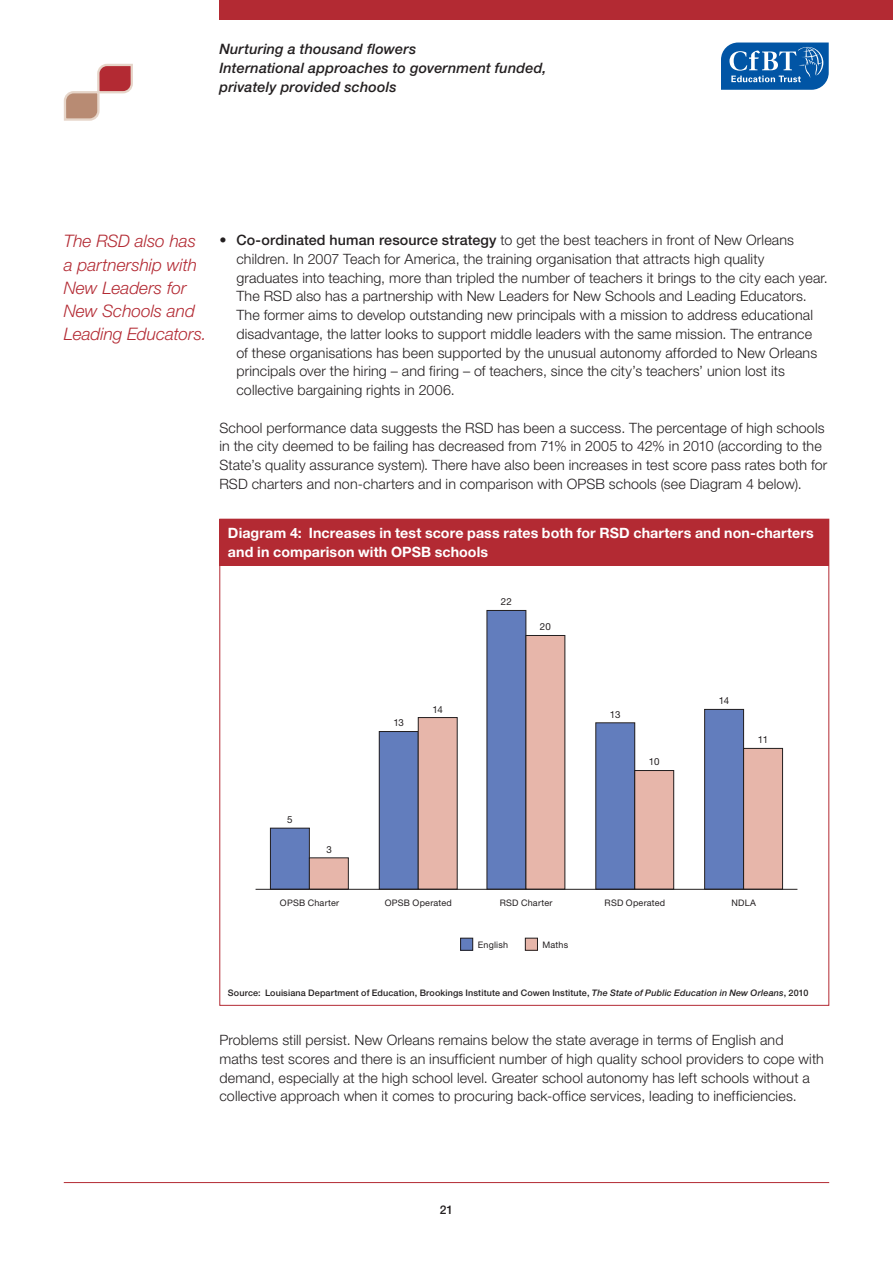
<style>
.page{position:relative;width:893px;height:1263px;background:#fff}
.page>*{position:absolute;margin:0;border:0;box-sizing:border-box;transform-origin:0 0}
.t1{font:italic 300 17.25px/23.2px "Helvetica Neue LT";color:#b32a33}
.t2{font:italic 500 14.4px/18.9px "Helvetica Neue LT";letter-spacing:.01em;color:#231f20}
.t3{font:300 14.25px/18.8px "Helvetica Neue LT";letter-spacing:.01em;color:#231f20}
.t4{font:700 14.25px/18.8px "Helvetica Neue LT";letter-spacing:.005em;color:#fff}
.t5{font:500 12px "Helvetica Neue LT";color:#231f20}
.t6{font:9.75px "Helvetica Neue LT";letter-spacing:-.035em;color:#231f20}
.t7{font:500 9px "Helvetica Neue LT";letter-spacing:.015em;color:#231f20}
.t8{font:9px "Helvetica Neue LT";letter-spacing:.025em;color:#231f20}
.s1{font-weight:500}
.s2{font-style:italic}
</style>
<div class="page">
<svg style="left:721px;top:43px;width:108px;height:47px;background:#2e73b4"></svg>
<svg style="left:63px;top:63px;width:70px;height:58px"></svg>
<div style="left:219px;top:0;width:674px;height:20px;background:#b32a33"></div>
<hr style="left:64px;top:1182px;width:765px;height:1px;background:#b32a33">
<div style="left:270px;top:828px;width:39px;height:61px;background:#627dbd"></div>
<div style="left:270px;top:828px;width:40px;height:61px;border:1px solid #231f20"></div>
<div style="left:379px;top:731px;width:39px;height:158px;background:#627dbd"></div>
<div style="left:379px;top:731px;width:40px;height:158px;border:1px solid #231f20"></div>
<div style="left:418px;top:717px;width:39px;height:172px;background:#e7b6aa"></div>
<div style="left:418px;top:717px;width:40px;height:172px;border:1px solid #231f20"></div>
<div style="left:487px;top:610px;width:39px;height:279px;background:#627dbd"></div>
<div style="left:487px;top:610px;width:39px;height:279px;border:1px solid #231f20"></div>
<div style="left:526px;top:635px;width:39px;height:254px;background:#e7b6aa"></div>
<div style="left:596px;top:723px;width:39px;height:166px;background:#627dbd"></div>
<div style="left:635px;top:770px;width:39px;height:119px;background:#e7b6aa"></div>
<div style="left:634px;top:770px;width:40px;height:119px;border:1px solid #231f20"></div>
<div style="left:705px;top:709px;width:39px;height:180px;background:#627dbd"></div>
<div style="left:704px;top:709px;width:40px;height:180px;border:1px solid #231f20"></div>
<div style="left:744px;top:748px;width:38px;height:141px;background:#e7b6aa"></div>
<div style="left:743px;top:748px;width:40px;height:141px;border:1px solid #231f20"></div>
<div style="left:309px;top:858px;width:39px;height:31px;background:#e7b6aa"></div>
<div style="left:309px;top:857px;width:40px;height:32px;border:1px solid #231f20"></div>
<hr style="left:256px;top:889px;width:541px;height:1px;background:#231f20">
<div style="left:461px;top:938px;width:12px;height:12px;background:#627dbd"></div>
<div style="left:460px;top:938px;width:13px;height:12px;border:1px solid #231f20"></div>
<div style="left:525px;top:938px;width:12px;height:12px;background:#e7b6aa"></div>
<div style="left:525px;top:938px;width:13px;height:12px;border:1px solid #231f20"></div>
<div style="left:219px;top:519px;width:610px;height:47px;background:#b32a33"></div>
<p class="t2" style="left:219px;top:39px;width:329px">Nurturing a thousand flowers<br>International approaches to government funded, privately provided schools</p>
<p class="t1" style="left:64px;top:229px;width:144px">The RSD also has a partnership with<br>New Leaders for<br>New Schools and<br>Leading Educators.</p>
<p class="t3" style="left:236px;top:230px;width:593px;text-indent:-17px">• <span class="s1">Co-ordinated human resource strategy</span> to get the best teachers in front of New Orleans children. In 2007 Teach for America, the training organisation that attracts high quality graduates into teaching, more than tripled the number of teachers it brings to the city each year.<br>The RSD also has a partnership with New Leaders for New Schools and Leading Educators.<br>The former aims to develop outstanding new principals with a mission to address educational disadvantage, the latter looks to support middle leaders with the same mission. The entrance<br>of these organisations has been supported by the unusual autonomy afforded to New Orleans principals over the hiring – and firing – of teachers, since the city’s teachers’ union lost its collective bargaining rights in 2006.</p>
<p class="t3" style="left:219px;top:418px;width:609px">School performance data suggests the RSD has been a success. The percentage of high schools in the city deemed to be failing has decreased from 71% in 2005 to 42% in 2010 (according to the State’s quality assurance system). There have also been increases in test score pass rates both for RSD charters and non-charters and in comparison with OPSB schools (see Diagram 4 below).</p>
<p class="t4" style="left:228px;top:524px;width:587px">Diagram 4: Increases in test score pass rates both for RSD charters and non-charters and in comparison with OPSB schools</p>
<p class="t6" style="left:501px;top:596px;width:12px">22</p>
<p class="t6" style="left:540px;top:621px;width:12px">20</p>
<p class="t6" style="left:287px;top:814px;width:7px">5</p>
<p class="t6" style="left:327px;top:843px;width:7px">3</p>
<p class="t6" style="left:393px;top:717px;width:12px">13</p>
<p class="t6" style="left:432px;top:703px;width:12px">14</p>
<p class="t6" style="left:610px;top:708px;width:12px">13</p>
<p class="t6" style="left:649px;top:756px;width:12px">10</p>
<p class="t6" style="left:719px;top:695px;width:12px">14</p>
<p class="t6" style="left:758px;top:734px;width:12px">11</p>
<p class="t8" style="left:280px;top:897px;width:61px">OPSB Charter</p>
<p class="t8" style="left:385px;top:897px;width:69px">OPSB Operated</p>
<p class="t8" style="left:500px;top:897px;width:54px">RSD Charter</p>
<p class="t8" style="left:605px;top:897px;width:62px">RSD Operated</p>
<p class="t8" style="left:731px;top:897px;width:26px">NDLA</p>
<p class="t8" style="left:478px;top:939px;width:32px">English</p>
<p class="t8" style="left:543px;top:939px;width:27px">Maths</p>
<p class="t7" style="left:228px;top:987px;width:582px">Source: Louisiana Department of Education, Brookings Institute and Cowen Institute, <span class="s2">The State of Public Education in New Orleans</span>, 2010</p>
<p class="t3" style="left:219px;top:1030px;width:606px">Problems still persist. New Orleans remains below the state average in terms of English and maths test scores and there is an insufficient number of high quality school providers to cope with demand, especially at the high school level. Greater school autonomy has left schools without a collective approach when it comes to procuring back-office services, leading to inefficiencies.</p>
<p class="t5" style="left:440px;top:1202px;width:15px">21</p>
</div>
